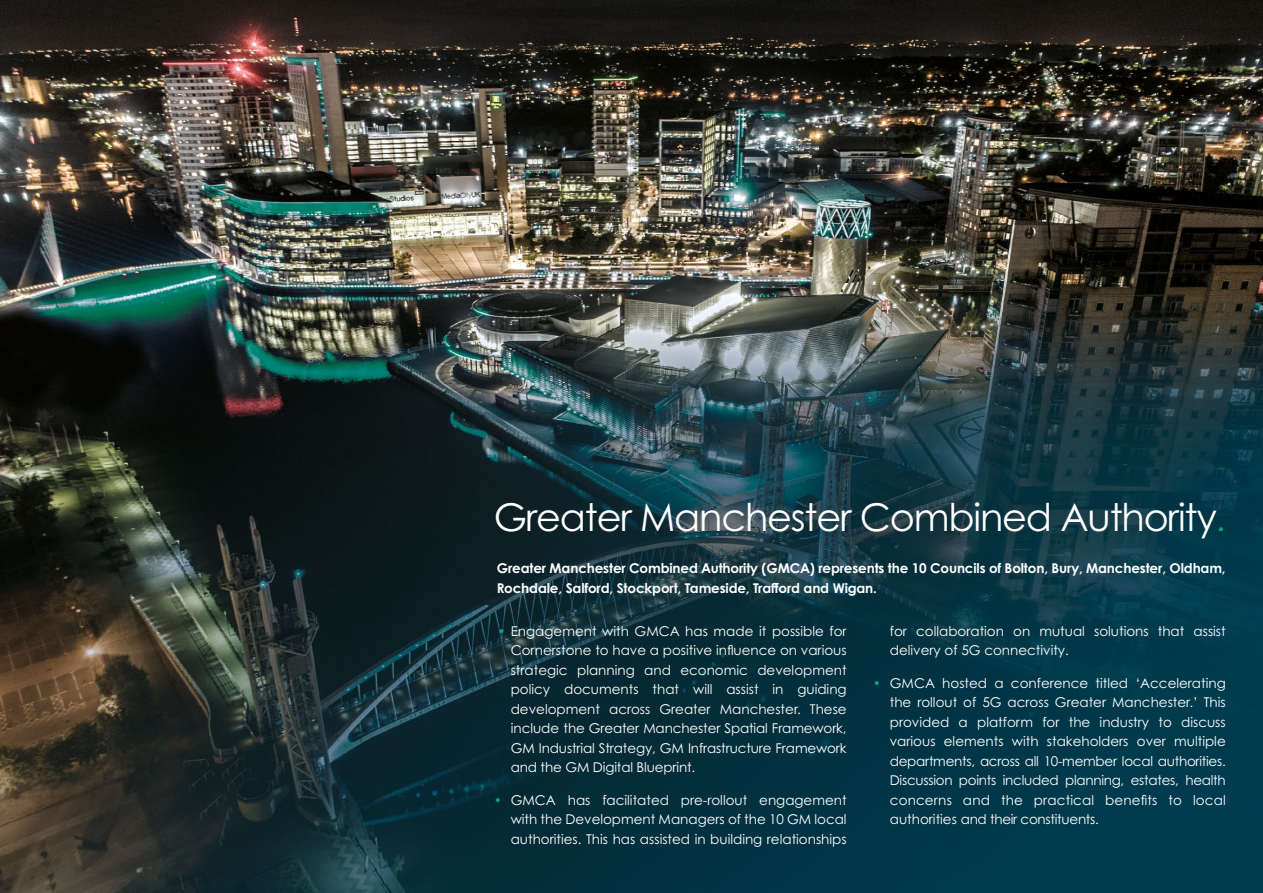
<style>
.page{position:relative;width:1263px;height:893px;background:#fff}
.page>*{position:absolute;margin:0;border:0;box-sizing:border-box;transform-origin:0 0}
.t1{font:38.25px "Century Gothic Pro";letter-spacing:-.03em;color:#fff}
.t2{font:13.5px/19.5px "Century Gothic Pro";color:#fff;text-align:justify}
.t3{font:700 13.5px/19.5px "Century Gothic Pro";letter-spacing:-.01em;color:#fff}
.s1{font-family:"Arial";color:#00a682}
.s2{color:#00a682}
</style>
<div class="page">
<img style="left:0;top:0;width:1263px;height:893px">
<h1 class="t1" style="left:494px;top:494px;width:734px">Greater Manchester Combined Authority<span class="s1">.</span></h1>
<p class="t3" style="left:497px;top:558px;width:730px">Greater Manchester Combined Authority (GMCA) represents the 10 Councils of Bolton, Bury, Manchester, Oldham,<br>Rochdale, Salford, Stockport, Tameside, Trafford and Wigan.</p>
<p class="t2" style="left:511px;top:621px;width:337px;text-indent:-13px"><span class="s2">•</span> Engagement with GMCA has made it possible for Cornerstone to have a positive influence on various strategic planning and economic development policy documents that will assist in guiding development across Greater Manchester. These include the Greater Manchester Spatial Framework, GM Industrial Strategy, GM Infrastructure Framework and the GM Digital Blueprint.</p>
<p class="t2" style="left:511px;top:790px;width:337px;text-indent:-17px"><span class="s2">•</span> GMCA has facilitated pre-rollout engagement with the Development Managers of the 10 GM local authorities. This has assisted in building relationships</p>
<p class="t2" style="left:890px;top:621px;width:337px">for collaboration on mutual solutions that assist delivery of 5G connectivity.</p>
<p class="t2" style="left:890px;top:673px;width:337px;text-indent:-17px"><span class="s2">•</span> GMCA hosted a conference titled ‘Accelerating the rollout of 5G across Greater Manchester.’ This provided a platform for the industry to discuss various elements with stakeholders over multiple departments, across all 10-member local authorities.<br>Discussion points included planning, estates, health concerns and the practical benefits to local authorities and their constituents.</p>
</div>
